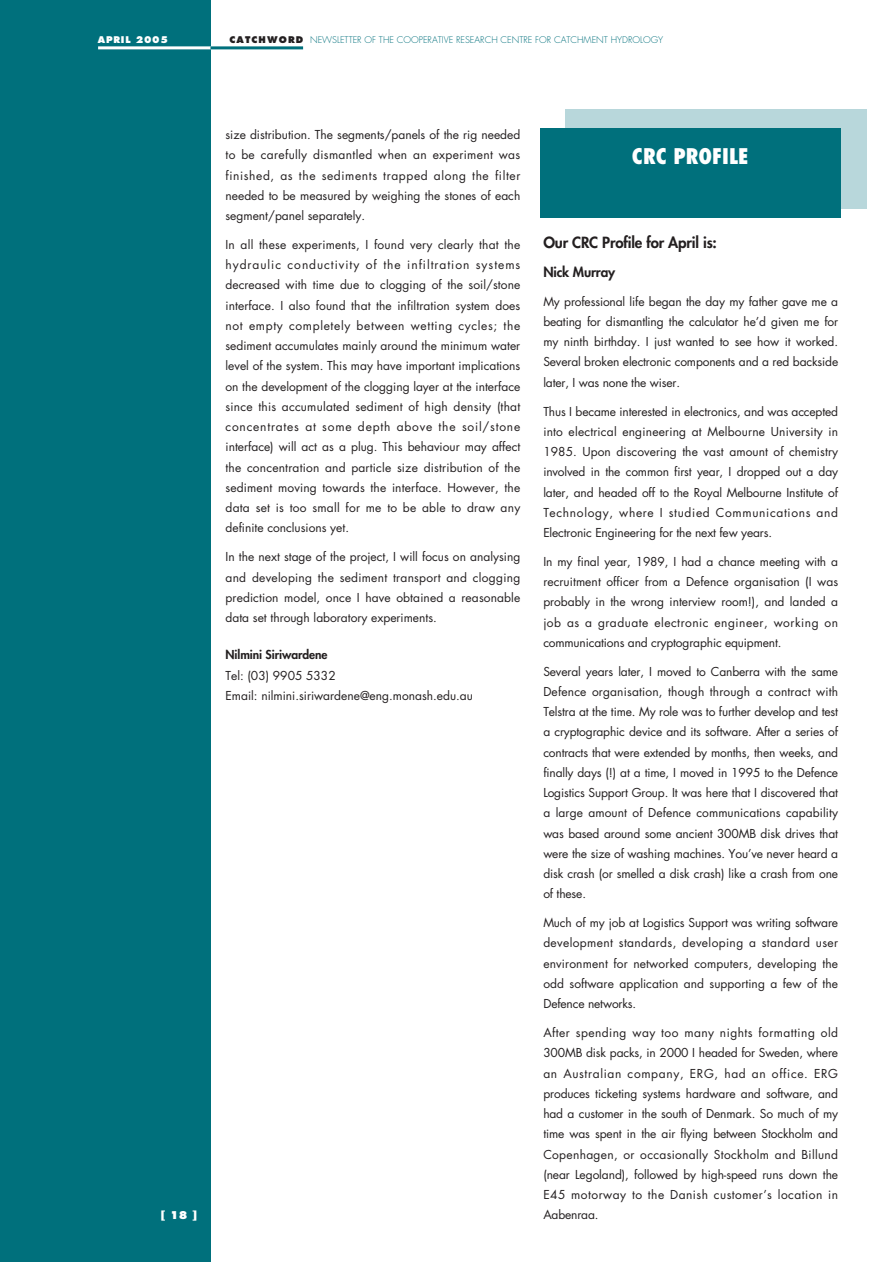
<style>
.page{position:relative;width:893px;height:1262px;background:#fff}
.page>*{position:absolute;margin:0;border:0;box-sizing:border-box;transform-origin:0 0}
.t1{font:800 condensed 21px "Futura";color:#fff}
.t2{font:800 15px "Futura";letter-spacing:-.01em;color:#231f20}
.t3{font:800 13.5px "Futura";letter-spacing:-.01em;color:#231f20}
.t4{font:12px/20.2px "Futura";color:#231f20;text-align:justify}
.t5{font:800 12px "Futura";letter-spacing:-.005em;color:#231f20}
.t6{font:800 10.5px "Futura";color:#fff}
.t7{font:300 9px "Futura";color:#00707c}
.t8{font:800 9px "Futura";letter-spacing:.085em;color:#fff}
.s1{font-weight:800;color:#231f20}
</style>
<div class="page">
<div style="left:565px;top:109px;width:301px;height:100px;background:#b8d7db"></div>
<div style="left:540px;top:128px;width:300px;height:90px;background:#00707c"></div>
<div style="left:0;top:0;width:210px;height:1261px;background:#00707c"></div>
<hr style="left:98px;top:46px;width:114px;height:3px;background:#fff">
<hr style="left:210px;top:46px;width:93px;height:3px;background:#00707c">
<p class="t8" style="left:98px;top:36px;width:72px">APRIL 2005</p>
<p class="t7" style="left:229px;top:36px;width:435px"><span class="s1">CATCHWORD</span> NEWSLETTER OF THE COOPERATIVE RESEARCH CENTRE FOR CATCHMENT HYDROLOGY</p>
<p class="t6" style="left:161px;top:1210px;width:38px">[ 18 ]</p>
<p class="t4" style="left:225px;top:125px;width:296px">size distribution. The segments/panels of the rig needed to be carefully dismantled when an experiment was finished, as the sediments trapped along the filter needed to be measured by weighing the stones of each segment/panel separately.</p>
<p class="t4" style="left:225px;top:235px;width:296px">In all these experiments, I found very clearly that the hydraulic conductivity of the infiltration systems decreased with time due to clogging of the soil/stone interface. I also found that the infiltration system does not empty completely between wetting cycles; the sediment accumulates mainly around the minimum water level of the system. This may have important implications on the development of the clogging layer at the interface since this accumulated sediment of high density (that concentrates at some depth above the soil/stone interface) will act as a plug. This behaviour may affect the concentration and particle size distribution of the sediment moving towards the interface. However, the data set is too small for me to be able to draw any definite conclusions yet.</p>
<p class="t4" style="left:225px;top:548px;width:296px">In the next stage of the project, I will focus on analysing and developing the sediment transport and clogging prediction model, once I have obtained a reasonable data set through laboratory experiments.</p>
<p class="t5" style="left:225px;top:649px;width:104px">Nilmini Siriwardene</p>
<p class="t4" style="left:225px;top:666px;width:249px">Tel: (03) 9905 5332<br>Email: nilmini.siriwardene@eng.monash.edu.au</p>
<h1 class="t1" style="left:632px;top:147px;width:118px">CRC PROFILE</h1>
<p class="t2" style="left:543px;top:235px;width:175px">Our CRC Profile for April is:</p>
<p class="t3" style="left:543px;top:265px;width:73px">Nick Murray</p>
<p class="t4" style="left:543px;top:292px;width:296px">My professional life began the day my father gave me a beating for dismantling the calculator he’d given me for my ninth birthday. I just wanted to see how it worked.<br>Several broken electronic components and a red backside later, I was none the wiser.</p>
<p class="t4" style="left:543px;top:402px;width:296px">Thus I became interested in electronics, and was accepted into electrical engineering at Melbourne University in 1985. Upon discovering the vast amount of chemistry involved in the common first year, I dropped out a day later, and headed off to the Royal Melbourne Institute of Technology, where I studied Communications and Electronic Engineering for the next few years.</p>
<p class="t4" style="left:543px;top:552px;width:296px">In my final year, 1989, I had a chance meeting with a recruitment officer from a Defence organisation (I was probably in the wrong interview room!), and landed a job as a graduate electronic engineer, working on communications and cryptographic equipment.</p>
<p class="t4" style="left:543px;top:662px;width:296px">Several years later, I moved to Canberra with the same Defence organisation, though through a contract with Telstra at the time. My role was to further develop and test a cryptographic device and its software. After a series of contracts that were extended by months, then weeks, and finally days (!) at a time, I moved in 1995 to the Defence Logistics Support Group. It was here that I discovered that a large amount of Defence communications capability was based around some ancient 300MB disk drives that were the size of washing machines. You’ve never heard a disk crash (or smelled a disk crash) like a crash from one of these.</p>
<p class="t4" style="left:543px;top:913px;width:296px">Much of my job at Logistics Support was writing software development standards, developing a standard user environment for networked computers, developing the odd software application and supporting a few of the Defence networks.</p>
<p class="t4" style="left:543px;top:1023px;width:296px">After spending way too many nights formatting old 300MB disk packs, in 2000 I headed for Sweden, where an Australian company, ERG, had an office. ERG produces ticketing systems hardware and software, and had a customer in the south of Denmark. So much of my time was spent in the air flying between Stockholm and Copenhagen, or occasionally Stockholm and Billund (near Legoland), followed by high-speed runs down the E45 motorway to the Danish customer’s location in Aabenraa.</p>
</div>
